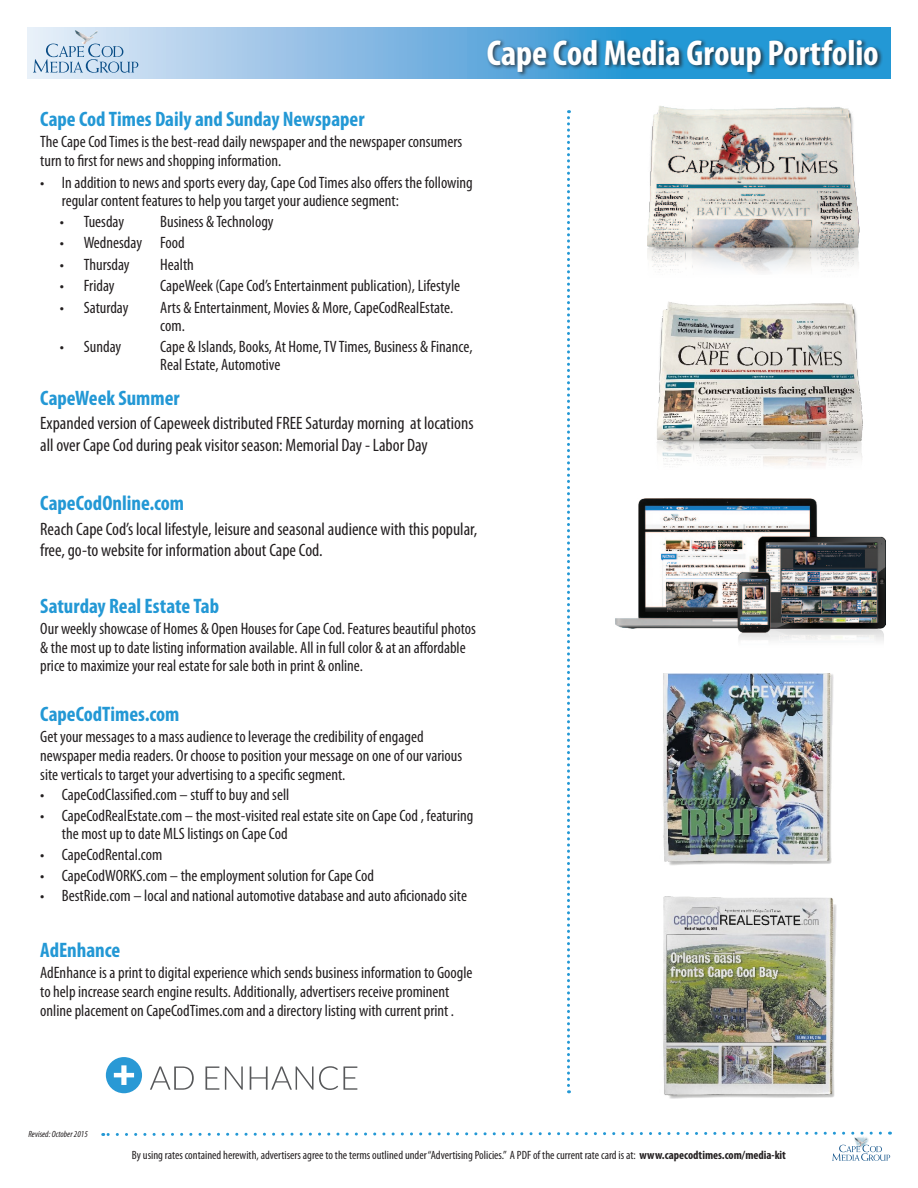
<style>
.page{position:relative;width:918px;height:1188px;background:#fff}
.page>*{position:absolute;margin:0;border:0;box-sizing:border-box;transform-origin:0 0}
.t1{font:700 condensed 36px "Myriad Pro";color:#fff}
.t2{font:700 condensed 21px "Myriad Pro";color:#2398d5}
.t3{font:condensed 18px/21.8px "Myriad Pro";color:#231f20}
.t4{font:condensed 16.5px/18.8px "Myriad Pro";color:#231f20}
.t5{font:condensed 12px "Myriad Pro";color:#231f20}
.t6{font:italic condensed 9px "Myriad Pro";color:#231f20}
.s1{font-weight:700}
</style>
<div class="page">
<svg style="left:27px;top:27px;width:864px;height:51px;background:#87bce4"></svg>
<svg style="left:33px;top:44px;width:105px;height:29px;background:#b4cce2"></svg>
<img style="left:75px;top:30px;width:23px;height:14px">
<img style="left:854px;top:1137px;width:15px;height:8px">
<svg style="left:832px;top:1145px;width:58px;height:16px"></svg>
<div style="left:486px;top:37px;width:397px;height:40px;background:#231f20;opacity:.75"></div>
<img style="left:615px;top:498px;width:271px;height:143px">
<img style="left:648px;top:106px;width:211px;height:166px">
<img style="left:657px;top:302px;width:206px;height:164px">
<svg style="left:567px;top:110px;width:3px;height:983px"></svg>
<img style="left:663px;top:674px;width:171px;height:192px">
<svg style="left:150px;top:1066px;width:44px;height:24px"></svg>
<svg style="left:205px;top:1066px;width:14px;height:24px"></svg>
<svg style="left:225px;top:1067px;width:18px;height:23px"></svg>
<svg style="left:250px;top:1066px;width:107px;height:24px"></svg>
<div style="left:106px;top:1057px;width:36px;height:36px;background:#2999d5;border-radius:50%"></div>
<svg style="left:114px;top:1065px;width:20px;height:20px"></svg>
<img style="left:663px;top:896px;width:174px;height:202px">
<svg style="left:103px;top:1131px;width:779px;height:6px"></svg>
<h1 class="t1" style="left:487px;top:33px;width:394px">Cape Cod Media Group Portfolio</h1>
<p class="t2" style="left:40px;top:107px;width:326px">Cape Cod Times Daily and Sunday Newspaper</p>
<p class="t4" style="left:40px;top:133px;width:424px">The Cape Cod Times is the best-read daily newspaper and the newspaper consumers turn to first for news and shopping information.</p>
<p class="t4" style="left:62px;top:173px;width:413px;line-height:18px;text-indent:-22px">• In addition to news and sports every day, Cape Cod Times also offers the following regular content features to help you target your audience segment:</p>
<p class="t4" style="left:60px;top:213px;width:66px">• Tuesday</p>
<p class="t4" style="left:160px;top:213px;width:115px">Business &amp; Technology</p>
<p class="t4" style="left:60px;top:234px;width:127px">• Wednesday Food</p>
<p class="t4" style="left:60px;top:255px;width:71px">• Thursday</p>
<p class="t4" style="left:160px;top:255px;width:35px">Health</p>
<p class="t4" style="left:60px;top:277px;width:56px">• Friday</p>
<p class="t4" style="left:160px;top:277px;width:301px">CapeWeek (Cape Cod’s Entertainment publication), Lifestyle</p>
<p class="t4" style="left:60px;top:298px;width:70px">• Saturday</p>
<p class="t4" style="left:160px;top:299px;width:294px;line-height:18px">Arts &amp; Entertainment, Movies &amp; More, CapeCodRealEstate. com.</p>
<p class="t4" style="left:60px;top:338px;width:63px">• Sunday</p>
<p class="t4" style="left:160px;top:338px;width:314px;line-height:18px">Cape &amp; Islands, Books, At Home, TV Times, Business &amp; Finance,<br>Real Estate, Automotive</p>
<p class="t2" style="left:40px;top:386px;width:141px">CapeWeek Summer</p>
<p class="t3" style="left:40px;top:413px;width:435px">Expanded version of Capeweek distributed FREE Saturday morning at locations all over Cape Cod during peak visitor season: Memorial Day - Labor Day</p>
<p class="t2" style="left:40px;top:492px;width:145px">CapeCodOnline.com</p>
<p class="t3" style="left:40px;top:518px;width:439px">Reach Cape Cod’s local lifestyle, leisure and seasonal audience with this popular, free, go-to website for information about Cape Cod.</p>
<p class="t2" style="left:40px;top:594px;width:180px">Saturday Real Estate Tab</p>
<p class="t4" style="left:40px;top:619px;width:437px">Our weekly showcase of Homes &amp; Open Houses for Cape Cod. Features beautiful photos &amp; the most up to date listing information available. All in full color &amp; at an affordable price to maximize your real estate for sale both in print &amp; online.</p>
<p class="t2" style="left:40px;top:702px;width:141px">CapeCodTimes.com</p>
<p class="t4" style="left:40px;top:728px;width:424px">Get your messages to a mass audience to leverage the credibility of engaged newspaper media readers. Or choose to position your message on one of our various site verticals to target your advertising to a specific segment.</p>
<p class="t4" style="left:40px;top:786px;width:251px">• CapeCodClassified.com – stuff to buy and sell</p>
<p class="t4" style="left:62px;top:807px;width:413px;line-height:18px;text-indent:-22px">• CapeCodRealEstate.com – the most-visited real estate site on Cape Cod , featuring the most up to date MLS listings on Cape Cod</p>
<p class="t4" style="left:40px;top:845px;width:124px">• CapeCodRental.com</p>
<p class="t4" style="left:40px;top:866px;width:335px">• CapeCodWORKS.com – the employment solution for Cape Cod</p>
<p class="t4" style="left:40px;top:887px;width:428px">• BestRide.com – local and national automotive database and auto aficionado site</p>
<p class="t2" style="left:40px;top:938px;width:82px">AdEnhance</p>
<p class="t4" style="left:40px;top:964px;width:434px">AdEnhance is a print to digital experience which sends business information to Google to help increase search engine results. Additionally, advertisers receive prominent online placement on CapeCodTimes.com and a directory listing with current print .</p>
<p class="t6" style="left:28px;top:1129px;width:61px">Revised: October 2015</p>
<p class="t5" style="left:132px;top:1148px;width:656px">By using rates contained herewith, advertisers agree to the terms outlined under “Advertising Policies.” A PDF of the current rate card is at: <span class="s1">www.capecodtimes.com/media-kit</span></p>
</div>
